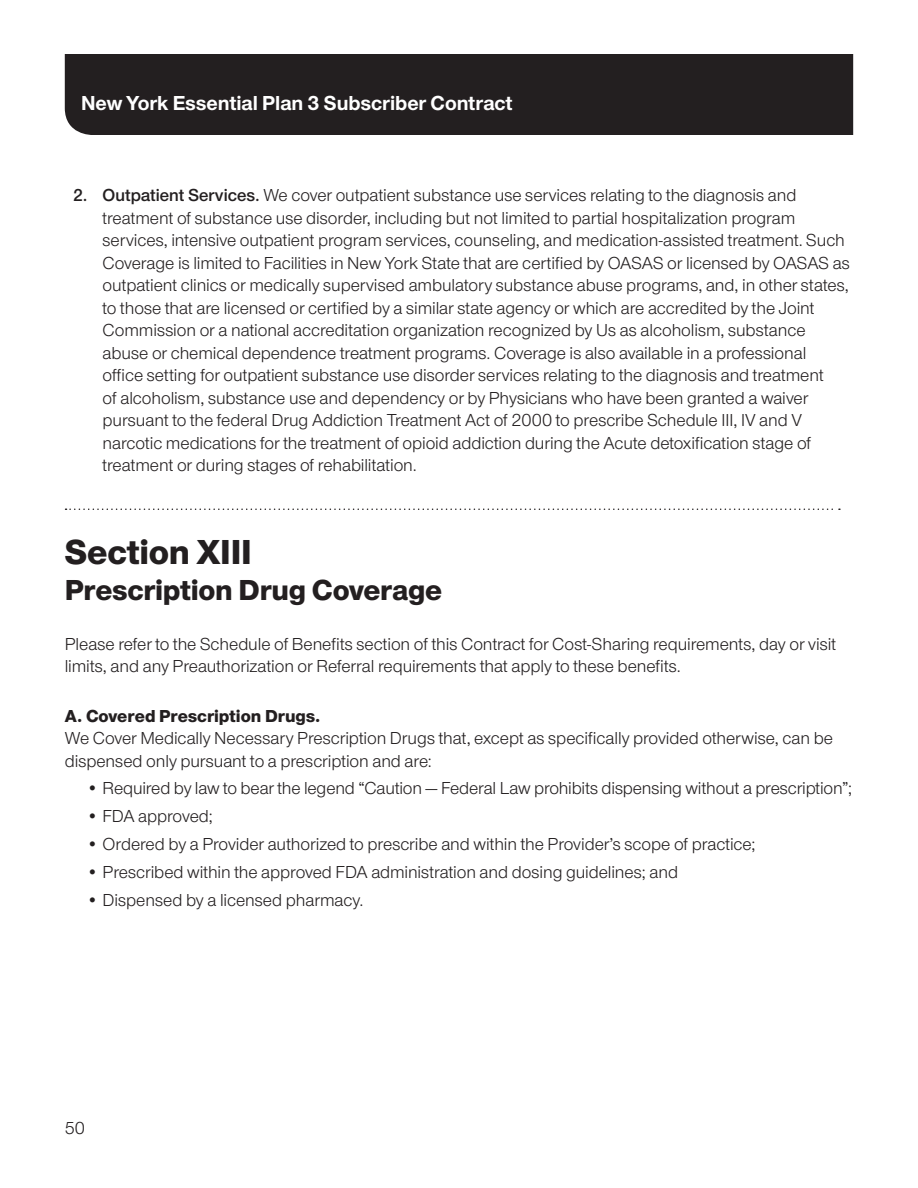
<style>
.page{position:relative;width:918px;height:1188px;background:#fff}
.page>*{position:absolute;margin:0;border:0;box-sizing:border-box;transform-origin:0 0}
.Section_heads___Dott{font:800 36px "UHC Sans";letter-spacing:-.005em;color:#231f20}
.Section_heads___Dott-2{font:800 30px "UHC Sans";letter-spacing:-.005em;color:#231f20}
.t1{font:700 21px "UHC Sans";color:#fff}
.Body___numbers___add{font:18px/22.5px "UHC Sans";letter-spacing:-.005em;color:#231f20}
.Body___bullets_12_15{font:18px "UHC Sans";letter-spacing:-.005em;color:#231f20}
.Body___12_15{font:18px/22.5px "UHC Sans";letter-spacing:-.005em;color:#231f20}
.Body_BEFORE_bullet{font:18px/22.5px "UHC Sans";letter-spacing:-.005em;color:#231f20}
.SUB_Subhead___12_15{font:800 18px "UHC Sans";color:#231f20}
.s1{font-weight:600}
</style>
<div class="page">
<div style="left:65px;top:54px;width:788px;height:81px;background:#231f20"></div>
<svg style="left:66px;top:509px;width:774px;height:1px"></svg>
<p class="t1" style="left:81px;top:88px;width:433px">New York Essential Plan 3 Subscriber Contract</p>
<p class="Body___numbers___add" style="left:103px;top:183px;width:749px;text-indent:-29px"><span class="s1">2. Outpatient Services.</span> We cover outpatient substance use services relating to the diagnosis and treatment of substance use disorder, including but not limited to partial hospitalization program services, intensive outpatient program services, counseling, and medication-assisted treatment. Such Coverage is limited to Facilities in New York State that are certified by OASAS or licensed by OASAS as outpatient clinics or medically supervised ambulatory substance abuse programs, and, in other states, to those that are licensed or certified by a similar state agency or which are accredited by the Joint Commission or a national accreditation organization recognized by Us as alcoholism, substance abuse or chemical dependence treatment programs. Coverage is also available in a professional office setting for outpatient substance use disorder services relating to the diagnosis and treatment<br>of alcoholism, substance use and dependency or by Physicians who have been granted a waiver pursuant to the federal Drug Addiction Treatment Act of 2000 to prescribe Schedule III, IV and V narcotic medications for the treatment of opioid addiction during the Acute detoxification stage of treatment or during stages of rehabilitation.</p>
<p class="Section_heads___Dott" style="left:65px;top:527px;width:189px">Section XIII</p>
<p class="Section_heads___Dott-2" style="left:65px;top:569px;width:379px">Prescription Drug Coverage</p>
<p class="Body___12_15" style="left:65px;top:632px;width:773px">Please refer to the Schedule of Benefits section of this Contract for Cost-Sharing requirements, day or visit limits, and any Preauthorization or Referral requirements that apply to these benefits.</p>
<p class="SUB_Subhead___12_15" style="left:65px;top:703px;width:257px">A. Covered Prescription Drugs.</p>
<p class="Body_BEFORE_bullet" style="left:65px;top:726px;width:770px">We Cover Medically Necessary Prescription Drugs that, except as specifically provided otherwise, can be dispensed only pursuant to a prescription and are:</p>
<p class="Body___bullets_12_15" style="left:86px;top:777px;width:767px">• Required by law to bear the legend “Caution — Federal Law prohibits dispensing without a prescription”;</p>
<p class="Body___bullets_12_15" style="left:86px;top:805px;width:128px">• FDA approved;</p>
<p class="Body___bullets_12_15" style="left:86px;top:833px;width:671px">• Ordered by a Provider authorized to prescribe and within the Provider’s scope of practice;</p>
<p class="Body___bullets_12_15" style="left:86px;top:860px;width:593px">• Prescribed within the approved FDA administration and dosing guidelines; and</p>
<p class="Body___bullets_12_15" style="left:86px;top:888px;width:279px">• Dispensed by a licensed pharmacy.</p>
<p class="Body___numbers___add" style="left:65px;top:1116px;width:22px">50</p>
</div>
